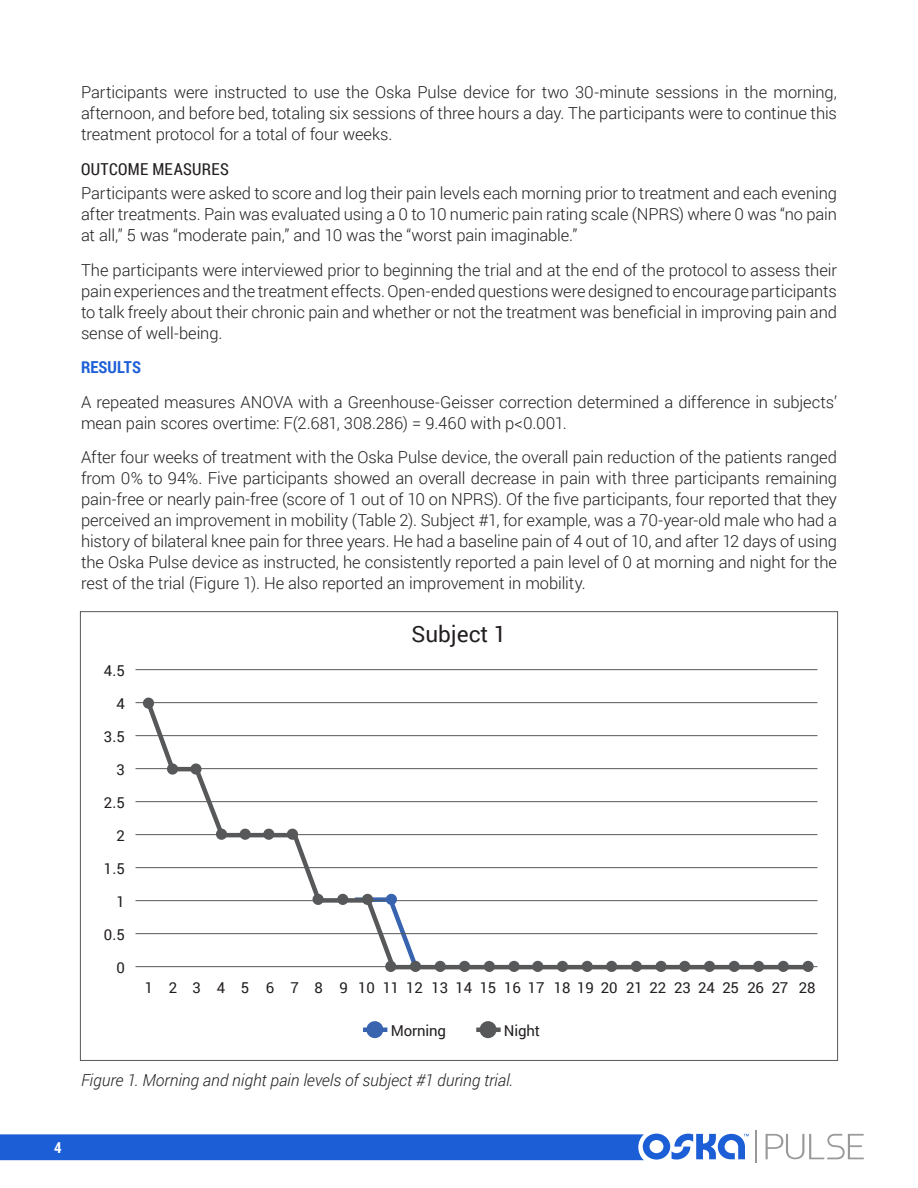
<style>
.page{position:relative;width:918px;height:1188px;background:#fff}
.page>*{position:absolute;margin:0;border:0;box-sizing:border-box;transform-origin:0 0}
.t1{font:22.5px "Roboto";color:#231f20}
.t2{font:300 16.5px/21px "Roboto";letter-spacing:-.005em;color:#231f20;text-align:justify}
.t3{font:italic 300 16.5px "Roboto";letter-spacing:-.005em;color:#231f20}
.t4{font:16.5px "Roboto Condensed";letter-spacing:.02em;color:#231f20}
.t5{font:700 16.5px "Roboto Condensed";letter-spacing:.005em;color:#1c5ed6}
.t6{font:15px "Roboto";letter-spacing:-.015em;color:#231f20}
.t7{font:700 15px "Roboto Condensed";color:#fff}
</style>
<div class="page">
<hr style="left:755px;top:1130px;width:2px;height:33px;background:#999">
<svg style="left:766px;top:1134px;width:98px;height:25px"></svg>
<svg style="left:0;top:1133px;width:749px;height:28px;background:#3b74db"></svg>
<hr style="left:135px;top:669px;width:683px;height:1px;background:#57585a">
<hr style="left:135px;top:702px;width:683px;height:1px;background:#57585a">
<hr style="left:135px;top:735px;width:683px;height:1px;background:#57585a">
<hr style="left:135px;top:768px;width:683px;height:1px;background:#57585a">
<hr style="left:135px;top:801px;width:683px;height:1px;background:#57585a">
<hr style="left:135px;top:834px;width:683px;height:1px;background:#57585a">
<hr style="left:135px;top:867px;width:683px;height:1px;background:#57585a">
<hr style="left:135px;top:900px;width:683px;height:1px;background:#57585a">
<hr style="left:135px;top:933px;width:683px;height:1px;background:#57585a">
<hr style="left:135px;top:966px;width:683px;height:1px;background:#57585a">
<div style="left:366px;top:1021px;width:17px;height:17px;background:#3863af;border-radius:50%"></div>
<hr style="left:363px;top:1028px;width:24px;height:4px;background:#3863af">
<div style="left:480px;top:1021px;width:17px;height:17px;background:#57585a;border-radius:50%"></div>
<hr style="left:476px;top:1028px;width:25px;height:4px;background:#57585a">
<svg style="left:143px;top:697px;width:669px;height:275px"></svg>
<div style="left:143px;top:698px;width:11px;height:11px;background:#57585a;border-radius:50%"></div>
<div style="left:167px;top:763px;width:11px;height:12px;background:#57585a;border-radius:50%"></div>
<div style="left:190px;top:763px;width:12px;height:12px;background:#57585a;border-radius:50%"></div>
<div style="left:216px;top:829px;width:11px;height:11px;background:#57585a;border-radius:50%"></div>
<div style="left:240px;top:829px;width:11px;height:11px;background:#57585a;border-radius:50%"></div>
<div style="left:263px;top:829px;width:11px;height:11px;background:#57585a;border-radius:50%"></div>
<div style="left:287px;top:829px;width:11px;height:11px;background:#57585a;border-radius:50%"></div>
<div style="left:313px;top:894px;width:11px;height:11px;background:#57585a;border-radius:50%"></div>
<div style="left:337px;top:894px;width:11px;height:11px;background:#57585a;border-radius:50%"></div>
<div style="left:386px;top:894px;width:11px;height:11px;background:#3863af;border-radius:50%"></div>
<div style="left:362px;top:894px;width:11px;height:11px;background:#57585a;border-radius:50%"></div>
<div style="left:385px;top:961px;width:11px;height:11px;background:#57585a;border-radius:50%"></div>
<div style="left:410px;top:961px;width:11px;height:11px;background:#57585a;border-radius:50%"></div>
<div style="left:435px;top:961px;width:11px;height:11px;background:#57585a;border-radius:50%"></div>
<div style="left:459px;top:961px;width:11px;height:11px;background:#57585a;border-radius:50%"></div>
<div style="left:484px;top:961px;width:11px;height:11px;background:#57585a;border-radius:50%"></div>
<div style="left:508px;top:961px;width:12px;height:11px;background:#57585a;border-radius:50%"></div>
<div style="left:532px;top:961px;width:11px;height:11px;background:#57585a;border-radius:50%"></div>
<div style="left:557px;top:961px;width:11px;height:11px;background:#57585a;border-radius:50%"></div>
<div style="left:582px;top:961px;width:11px;height:11px;background:#57585a;border-radius:50%"></div>
<div style="left:606px;top:961px;width:11px;height:11px;background:#57585a;border-radius:50%"></div>
<div style="left:631px;top:961px;width:11px;height:11px;background:#57585a;border-radius:50%"></div>
<div style="left:655px;top:961px;width:12px;height:11px;background:#57585a;border-radius:50%"></div>
<div style="left:679px;top:961px;width:11px;height:11px;background:#57585a;border-radius:50%"></div>
<div style="left:704px;top:961px;width:11px;height:11px;background:#57585a;border-radius:50%"></div>
<div style="left:729px;top:961px;width:11px;height:11px;background:#57585a;border-radius:50%"></div>
<div style="left:753px;top:961px;width:11px;height:11px;background:#57585a;border-radius:50%"></div>
<div style="left:778px;top:961px;width:11px;height:11px;background:#57585a;border-radius:50%"></div>
<div style="left:802px;top:961px;width:12px;height:11px;background:#57585a;border-radius:50%"></div>
<p class="t2" style="left:81px;top:81px;width:758px">Participants were instructed to use the Oska Pulse device for two 30-minute sessions in the morning, afternoon, and before bed, totaling six sessions of three hours a day. The participants were to continue this treatment protocol for a total of four weeks.</p>
<p class="t4" style="left:81px;top:157px;width:149px">OUTCOME MEASURES</p>
<p class="t2" style="left:81px;top:182px;width:757px">Participants were asked to score and log their pain levels each morning prior to treatment and each evening after treatments. Pain was evaluated using a 0 to 10 numeric pain rating scale (NPRS) where 0 was “no pain at all,” 5 was “moderate pain,” and 10 was the “worst pain imaginable.”</p>
<p class="t2" style="left:81px;top:259px;width:758px">The participants were interviewed prior to beginning the trial and at the end of the protocol to assess their pain experiences and the treatment effects. Open-ended questions were designed to encourage participants to talk freely about their chronic pain and whether or not the treatment was beneficial in improving pain and sense of well-being.</p>
<p class="t5" style="left:81px;top:356px;width:61px">RESULTS</p>
<p class="t2" style="left:81px;top:391px;width:758px">A repeated measures ANOVA with a Greenhouse-Geisser correction determined a difference in subjects’ mean pain scores overtime: F(2.681, 308.286) = 9.460 with p&lt;0.001.</p>
<p class="t2" style="left:81px;top:446px;width:758px">After four weeks of treatment with the Oska Pulse device, the overall pain reduction of the patients ranged from 0% to 94%. Five participants showed an overall decrease in pain with three participants remaining pain-free or nearly pain-free (score of 1 out of 10 on NPRS). Of the five participants, four reported that they perceived an improvement in mobility (Table 2). Subject #1, for example, was a 70-year-old male who had a history of bilateral knee pain for three years. He had a baseline pain of 4 out of 10, and after 12 days of using the Oska Pulse device as instructed, he consistently reported a pain level of 0 at morning and night for the rest of the trial (Figure 1). He also reported an improvement in mobility.</p>
<p class="t6" style="left:104px;top:660px;width:22px">4.5</p>
<p class="t6" style="left:116px;top:693px;width:10px">4</p>
<p class="t6" style="left:104px;top:726px;width:22px">3.5</p>
<p class="t6" style="left:116px;top:759px;width:10px">3</p>
<p class="t6" style="left:104px;top:792px;width:22px">2.5</p>
<p class="t6" style="left:116px;top:825px;width:10px">2</p>
<p class="t6" style="left:104px;top:858px;width:22px">1.5</p>
<p class="t6" style="left:116px;top:891px;width:10px">1</p>
<p class="t6" style="left:104px;top:924px;width:22px">0.5</p>
<p class="t6" style="left:116px;top:957px;width:10px">0</p>
<p class="t1" style="left:411px;top:618px;width:97px">Subject 1</p>
<p class="t6" style="left:145px;top:977px;width:672px">1 2 3 4 5 6 7 8 9 10 11 12 13 14 15 16 17 18 19 20 21 22 23 24 25 26 27 28</p>
<p class="t6" style="left:391px;top:1020px;width:57px">Morning</p>
<p class="t6" style="left:504px;top:1020px;width:37px">Night</p>
<p class="t3" style="left:81px;top:1069px;width:434px">Figure 1. Morning and night pain levels of subject #1 during trial.</p>
<p class="t7" style="left:54px;top:1137px;width:9px">4</p>
</div>
